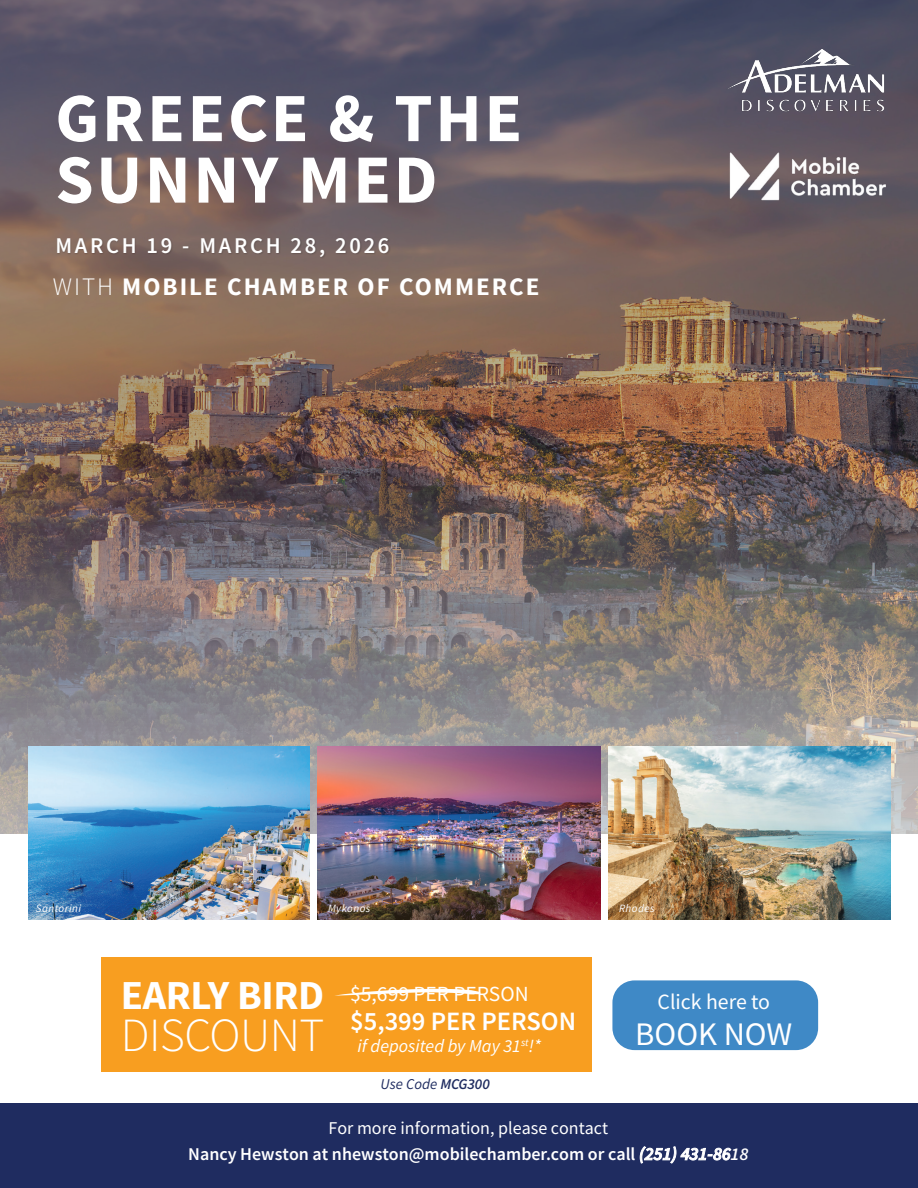
<style>
.page{position:relative;width:918px;height:1188px;background:#fff}
.page>*{position:absolute;margin:0;border:0;box-sizing:border-box;transform-origin:0 0}
.t1{font:700 69px/61.5px "Source Sans Pro";letter-spacing:.04em;color:#fff}
.t2{font:300 47.55px "Source Sans Pro";letter-spacing:-.01em;color:#fff}
.t3{font:700 40.95px "Source Sans Pro";letter-spacing:-.01em;color:#fff}
.Body{font:32.85px "Source Sans Pro";color:#fff}
.t4{font:600 26.55px "Source Sans Pro";color:#fff}
.t5{font:700 25.05px "Source Sans Pro";letter-spacing:.08em;color:#fff}
.t6{font:600 22.5px "Source Sans Pro";letter-spacing:.12em;color:#fff}
.Body-2{font:21.75px "Source Sans Pro";color:#fff}
.t7{font:21.6px "Source Sans Pro";color:#fff}
.t8{font:italic 18.15px "Source Sans Pro";color:#fff}
.t9{font:600 18px/26.1px "Source Sans Pro";color:#fff;text-align:center}
.t10{font:italic 15px "Source Sans Pro";color:#1f2c60}
.t11{font:italic 11.1px "Source Sans Pro";letter-spacing:.04em;color:#fff}
.s1{font-weight:300}
.s2{font-weight:600}
.s3{font-weight:400}
.s4{font-family:"Source Sans 3";font-style:italic}
</style>
<div class="page">
<img style="left:0;top:0;width:918px;height:833px">
<img style="left:28px;top:747px;width:281px;height:173px">
<img style="left:318px;top:747px;width:282px;height:173px">
<img style="left:608px;top:747px;width:283px;height:173px">
<img style="left:723px;top:42px;width:168px;height:79px">
<div style="left:57px;top:237px;width:334px;height:22px;background:#231f20;opacity:.27"></div>
<div style="left:0;top:1103px;width:918px;height:85px;background:#1f2c60"></div>
<img style="left:721px;top:136px;width:175px;height:122px">
<div style="left:612px;top:980px;width:206px;height:70px;background:#3f89c6;border-radius:22px"></div>
<div style="left:101px;top:957px;width:490px;height:114px;background:#f89e20"></div>
<svg style="left:335px;top:988px;width:146px;height:8px"></svg>
<p class="t1" style="left:55px;top:90px;width:468px">GREECE &amp; THE<br>SUNNY MED</p>
<p class="t6" style="left:55px;top:231px;width:336px">MARCH 19 - MARCH 28, 2026</p>
<p class="t5" style="left:53px;top:270px;width:488px"><span class="s1">WITH</span> MOBILE CHAMBER OF COMMERCE</p>
<p class="t11" style="left:36px;top:902px;width:47px">Santorini</p>
<p class="t11" style="left:328px;top:902px;width:44px">Mykonos</p>
<p class="t11" style="left:619px;top:902px;width:37px">Rhodes</p>
<p class="t3" style="left:121px;top:969px;width:205px">EARLY BIRD</p>
<p class="t2" style="left:121px;top:1007px;width:205px">DISCOUNT</p>
<p class="t7" style="left:350px;top:980px;width:180px">$5,699 PER PERSON</p>
<p class="t4" style="left:350px;top:1004px;width:227px">$5,399 PER PERSON</p>
<p class="t8" style="left:358px;top:1035px;width:185px">if deposited by May 31<sup>st</sup>!*</p>
<p class="t10" style="left:381px;top:1074px;width:111px">Use Code <span class="s2">MCG300</span></p>
<p class="Body-2" style="left:658px;top:988px;width:114px">Click here to</p>
<p class="Body" style="left:635px;top:1013px;width:159px">BOOK NOW</p>
<p class="t9" style="left:188px;top:1115px;width:562px"><span class="s3">For more information, please contact<br></span>Nancy Hewston at nhewston@mobilechamber.com or call <span class="s4">(251) 431-8618</span></p>
</div>
